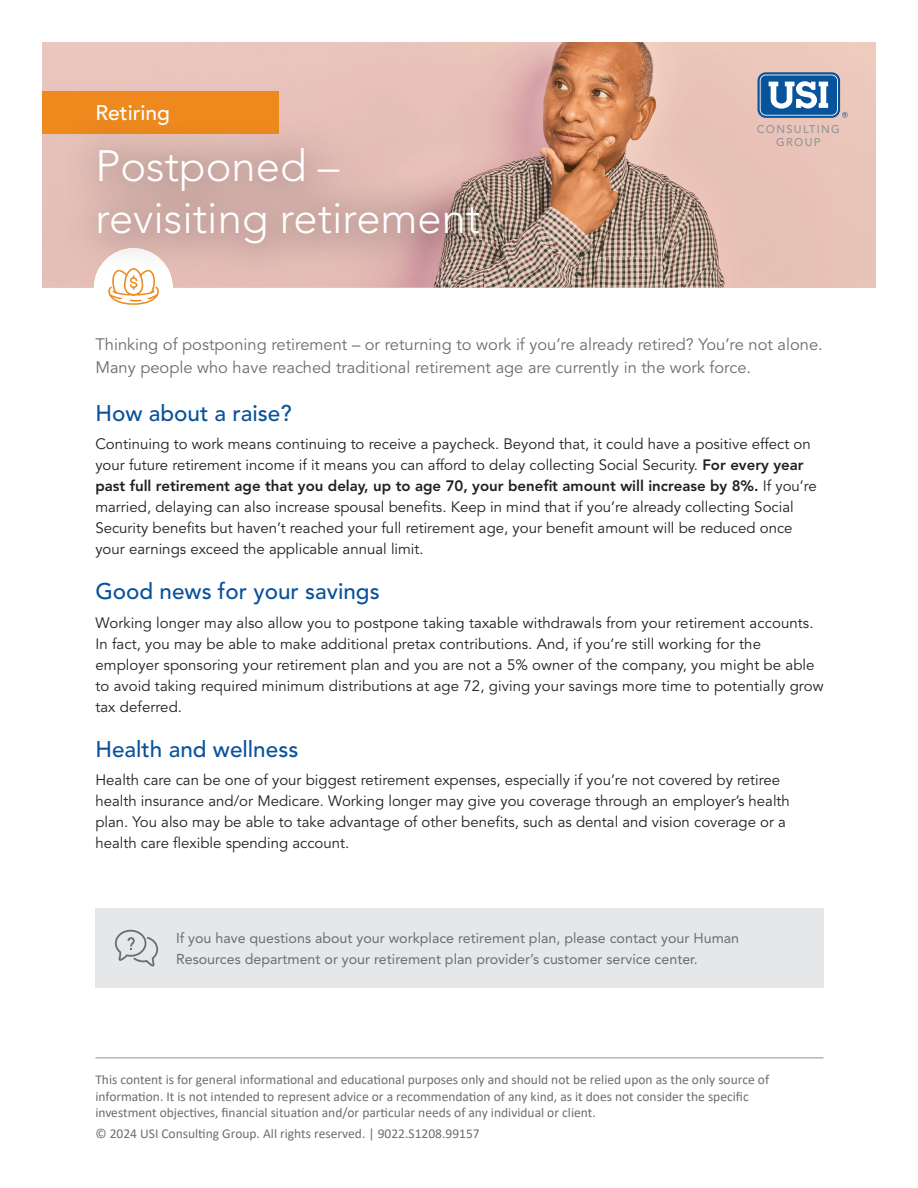
<style>
.page{position:relative;width:918px;height:1188px;background:#fff}
.page>*{position:absolute;margin:0;border:0;box-sizing:border-box;transform-origin:0 0}
.Article_title{font:300 43.5px/52.2px "Avenir LT Std";color:#fff}
.Subhead_1{font:500 22.5px "Avenir LT Std";color:#09529a}
.t1{font:500 21px "Avenir LT Std";color:#fff}
.Intro_copy{font:16.5px/22.5px "Avenir LT Std";color:#6c6d70}
.Body_copy{font:15px/21px "Avenir LT Std";color:#231f20}
.Call_out_copy{font:14.25px/21px "Avenir LT Std";color:#6c6d70}
.Disclaimer{font:13.5px/16.5px "Calibri";color:#6c6d70}
.t2{font:500 11.1px/12.5px "Avenir LT Std";letter-spacing:.12em;color:#939598;text-align:center}
.s1{font-weight:800}
</style>
<div class="page">
<div style="left:95px;top:908px;width:729px;height:80px;background:#e6e7e9"></div>
<svg style="left:115px;top:930px;width:43px;height:36px"></svg>
<hr style="left:95px;top:1058px;width:728px;height:1px;background:#231f20">
<img style="left:42px;top:42px;width:834px;height:246px">
<div style="left:42px;top:91px;width:236px;height:42px;background:#ed891d"></div>
<svg style="left:64px;top:116px;width:451px;height:166px;background:#d3aca1"></svg>
<svg style="left:758px;top:72px;width:82px;height:46px"></svg>
<svg style="left:760px;top:75px;width:78px;height:41px"></svg>
<div style="left:761px;top:76px;width:76px;height:38px;background:#085399;border-radius:5px"></div>
<div style="left:761px;top:76px;width:76px;height:38px;border:1px solid #085399;border-radius:5px"></div>
<svg style="left:769px;top:81px;width:59px;height:28px"></svg>
<svg style="left:842px;top:112px;width:6px;height:6px"></svg>
<svg style="left:108px;top:268px;width:51px;height:37px"></svg>
<p class="t1" style="left:95px;top:101px;width:76px">Retiring</p>
<p class="Article_title" style="left:95px;top:140px;width:387px">Postponed – revisiting retirement</p>
<p class="t2" style="left:757px;top:123px;width:85px">CONSULTING<br>GROUP</p>
<p class="Intro_copy" style="left:95px;top:334px;width:729px">Thinking of postponing retirement – or returning to work if you’re already retired? You’re not alone.<br>Many people who have reached traditional retirement age are currently in the work force.</p>
<p class="Subhead_1" style="left:95px;top:400px;width:198px">How about a raise?</p>
<p class="Body_copy" style="left:95px;top:434px;width:723px">Continuing to work means continuing to receive a paycheck. Beyond that, it could have a positive effect on your future retirement income if it means you can afford to delay collecting Social Security. <span class="s1">For every year past full retirement age that you delay, up to age 70, your benefit amount will increase by 8%.</span> If you’re married, delaying can also increase spousal benefits. Keep in mind that if you’re already collecting Social Security benefits but haven’t reached your full retirement age, your benefit amount will be reduced once your earnings exceed the applicable annual limit.</p>
<p class="Subhead_1" style="left:95px;top:578px;width:286px">Good news for your savings</p>
<p class="Body_copy" style="left:95px;top:613px;width:730px">Working longer may also allow you to postpone taking taxable withdrawals from your retirement accounts.<br>In fact, you may be able to make additional pretax contributions. And, if you’re still working for the employer sponsoring your retirement plan and you are not a 5% owner of the company, you might be able to avoid taking required minimum distributions at age 72, giving your savings more time to potentially grow tax deferred.</p>
<p class="Subhead_1" style="left:95px;top:736px;width:204px">Health and wellness</p>
<p class="Body_copy" style="left:95px;top:770px;width:696px">Health care can be one of your biggest retirement expenses, especially if you’re not covered by retiree health insurance and/or Medicare. Working longer may give you coverage through an employer’s health plan. You also may be able to take advantage of other benefits, such as dental and vision coverage or a health care flexible spending account.</p>
<p class="Call_out_copy" style="left:176px;top:928px;width:565px">If you have questions about your workplace retirement plan, please contact your Human<br>Resources department or your retirement plan provider’s customer service center.</p>
<p class="Disclaimer" style="left:95px;top:1071px;width:675px">This content is for general informational and educational purposes only and should not be relied upon as the only source of information. It is not intended to represent advice or a recommendation of any kind, as it does not consider the specific investment objectives, financial situation and/or particular needs of any individual or client.</p>
<p class="Disclaimer" style="left:95px;top:1125px;width:386px">© 2024 USI Consulting Group. All rights reserved. | 9022.S1208.99157</p>
</div>
